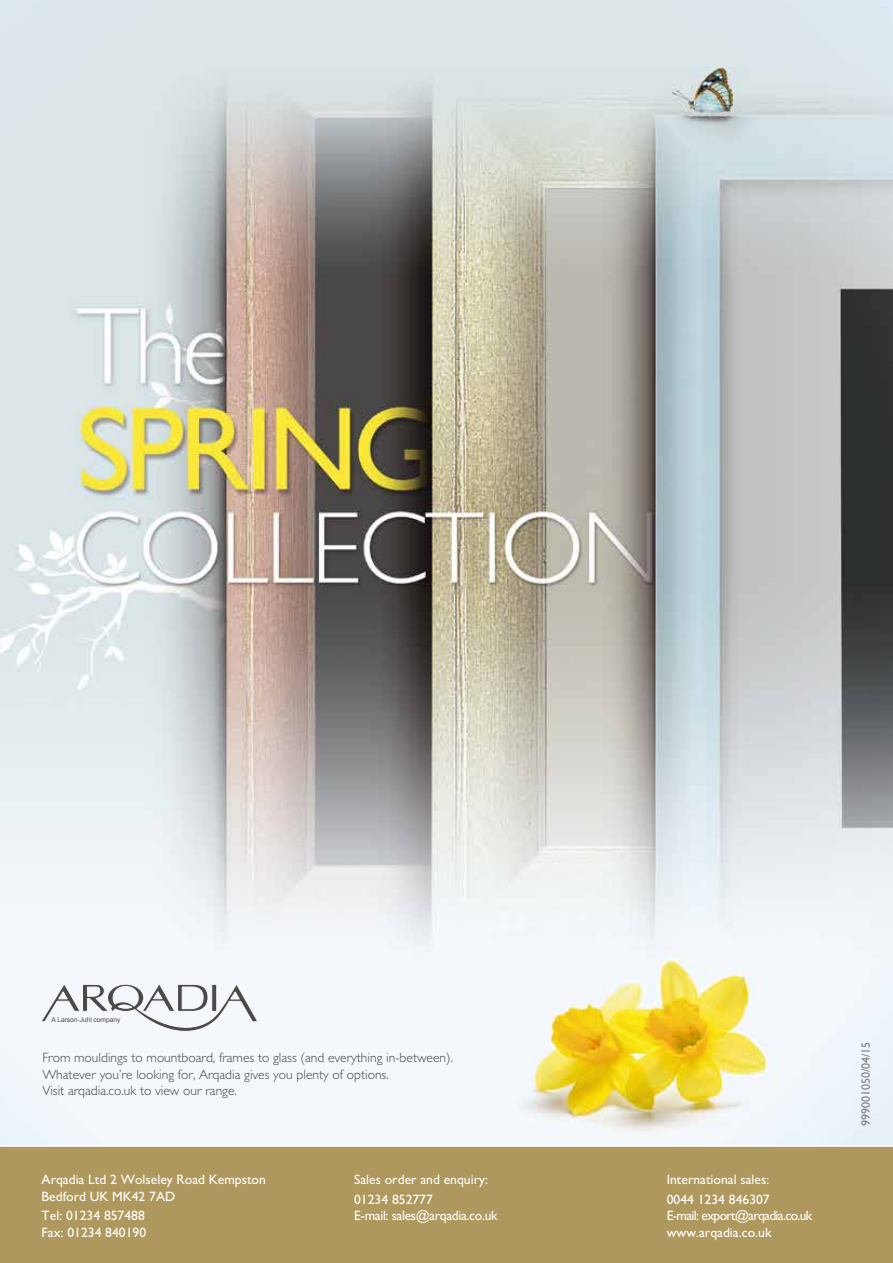
<style>
.page{position:relative;width:893px;height:1263px;background:#fff}
.page>*{position:absolute;margin:0;border:0;box-sizing:border-box;transform-origin:0 0}
.t1{font:13.65px/16.4px "M Gill Sans";color:#fff}
.t2{font:13.65px/16.4px "M Gill Sans";letter-spacing:-.05em;color:#fff}
.t3{font:13.65px "M Gill Sans";letter-spacing:-.025em;color:#fff}
.t4{font:300 13.5px/16.5px "M Gill Sans";color:#454347}
.t5{font:12px "Gill Sans";color:#818084}
.t6{font:6.6px "Arial";color:#4a4a49}
</style>
<div class="page">
<img style="left:0;top:0;width:893px;height:1145px">
<div style="left:0;top:1146px;width:893px;height:117px;background:#af985d"></div>
<svg style="left:41px;top:984px;width:217px;height:48px"></svg>
<p class="t6" style="left:51px;top:1015px;width:70px">A Larson-Juhl company</p>
<p class="t4" style="left:42px;top:1049px;width:412px">From mouldings to mountboard, frames to glass (and everything in-between).<br>Whatever you’re looking for, Arqadia gives you plenty of options.<br>Visit arqadia.co.uk to view our range.</p>
<p class="t1" style="left:42px;top:1171px;width:226px">Arqadia Ltd 2 Wolseley Road Kempston<br>Bedford UK MK42 7AD</p>
<p class="t1" style="left:42px;top:1207px;width:106px">Tel: 01234 857488<br>Fax: 01234 840190</p>
<p class="t1" style="left:354px;top:1170px;width:135px;line-height:19.6px">Sales order and enquiry:<br>01234 852777</p>
<p class="t3" style="left:354px;top:1208px;width:145px">E-mail: sales@arqadia.co.uk</p>
<p class="t1" style="left:667px;top:1170px;width:105px;line-height:19.6px">International sales:<br>0044 1234 846307</p>
<p class="t2" style="left:667px;top:1207px;width:147px">E-mail: export@arqadia.co.uk www.arqadia.co.uk</p>
<p class="t5" style="left:859px;top:1126px;width:86px;rotate:-90deg">999001050/04/15</p>
</div>
